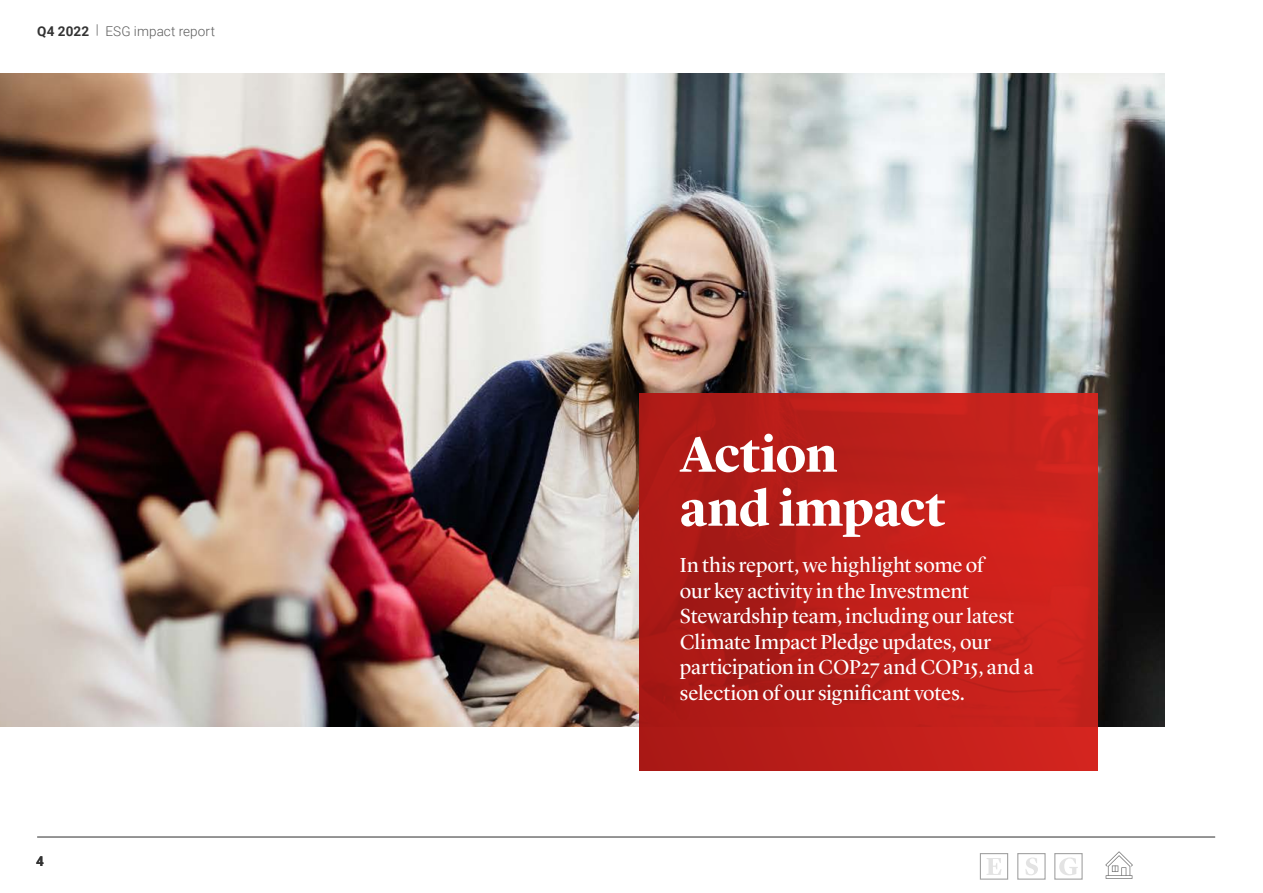
<style>
.page{position:relative;width:1263px;height:893px;background:#fff}
.page>*{position:absolute;margin:0;border:0;box-sizing:border-box;transform-origin:0 0}
.Body_copy_and_chart{font:700 51px/54px "Lyon Display";letter-spacing:-.01em;color:#fff}
.Body_copy_and_chart-2{font:21px/25.5px "Lyon Display";letter-spacing:-.005em;color:#fff}
.t1{font:300 13.5px "Roboto";letter-spacing:.01em;color:#5c5c5c}
.t2{font:700 13.5px "Roboto";color:#333}
.s1{font-weight:700;color:#333}
</style>
<div class="page">
<hr style="left:37px;top:837px;width:1178px;height:1px;background:#737373">
<hr style="left:1106px;top:875px;width:26px;height:4px;background:#999">
<hr style="left:1106px;top:876px;width:26px;height:2px;background:#737373">
<svg style="left:1105px;top:851px;width:28px;height:25px"></svg>
<div style="left:980px;top:853px;width:28px;height:27px;border:1px solid #a3a3a3"></div>
<svg style="left:986px;top:858px;width:15px;height:17px"></svg>
<div style="left:1017px;top:853px;width:28px;height:27px;border:1px solid #a3a3a3"></div>
<svg style="left:1025px;top:857px;width:13px;height:18px"></svg>
<div style="left:1054px;top:853px;width:29px;height:27px;border:1px solid #a3a3a3"></div>
<svg style="left:1059px;top:857px;width:19px;height:18px"></svg>
<img style="left:0;top:74px;width:1164px;height:652px">
<div style="left:639px;top:393px;width:459px;height:378px;background:linear-gradient(to right,#a51815,#d3251f)"></div>
<p class="t1" style="left:37px;top:21px;width:179px"><span class="s1">Q4 2022</span> | ESG impact report</p>
<p class="t2" style="left:36px;top:852px;width:9px">4</p>
<p class="Body_copy_and_chart" style="left:680px;top:423px;width:267px">Action<br>and impact</p>
<p class="Body_copy_and_chart-2" style="left:680px;top:551px;width:355px">In this report, we highlight some of<br>our key activity in the Investment Stewardship team, including our latest Climate Impact Pledge updates, our participation in COP27 and COP15, and a selection of our significant votes.</p>
</div>
